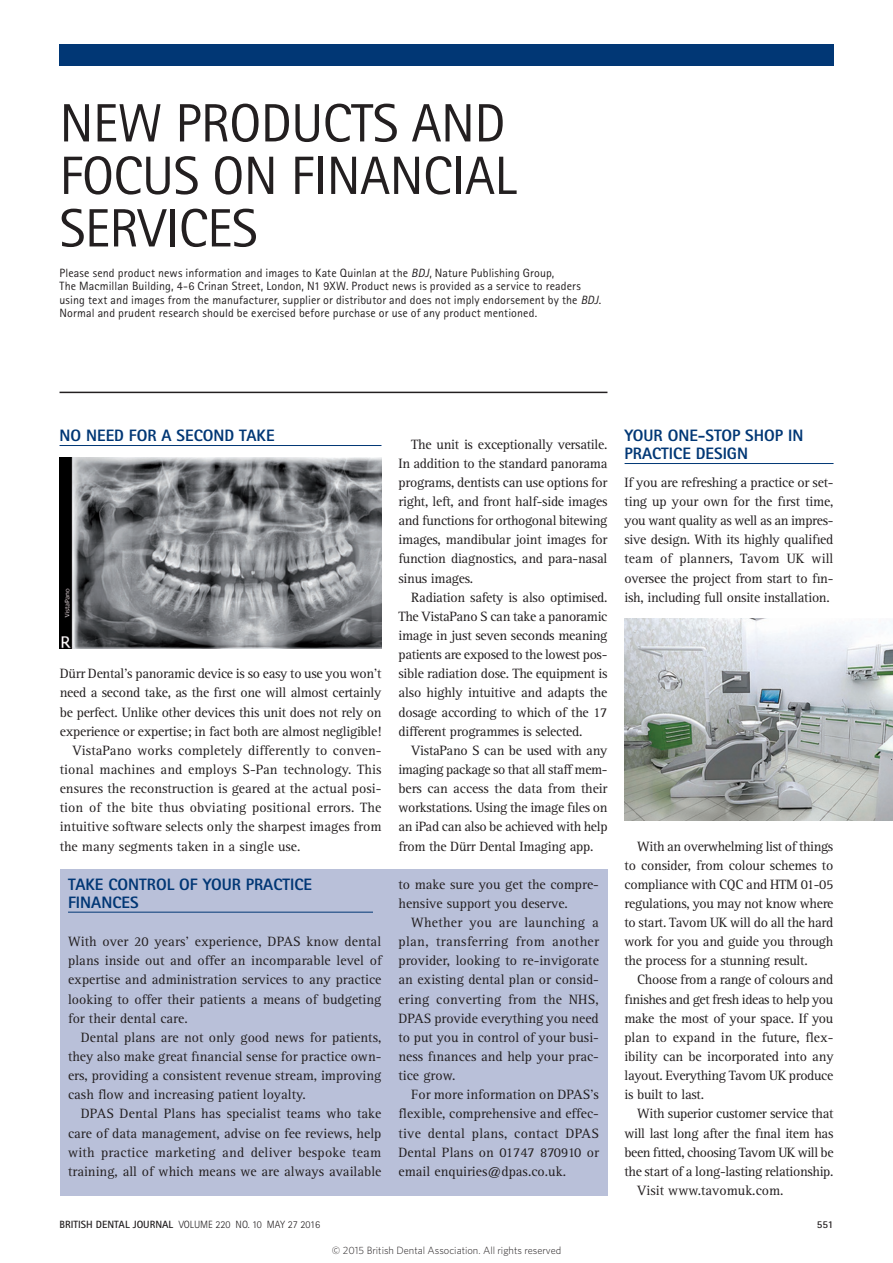
<style>
.page{position:relative;width:893px;height:1263px;background:#fff}
.page>*{position:absolute;margin:0;border:0;box-sizing:border-box;transform-origin:0 0}
.products___head{font:54px/52.5px "Rotis Sans Serif Std";letter-spacing:-.01em;color:#231f20}
.products_crosshead_1{font:800 16.5px/18px "Rotis Sans Serif Std";color:#013775}
.body_9_3pt_justified{font:13.95px/19.2px "Rotis Serif Std";letter-spacing:-.01em;color:#231f20;text-align:justify}
.body_fullout_9_3pt_j{font:13.95px/19.2px "Rotis Serif Std";letter-spacing:-.02em;color:#231f20;text-align:justify}
.products_-_info{font:12px/13.5px "Rotis Sans Serif Std";letter-spacing:.01em;color:#231f20}
.t1{font:300 10.5px "Whitney";color:#231f20}
.page_footer{font:300 10.5px "Rotis Sans Serif Std";color:#231f20}
.page_footer-2{font:700 10.5px "Rotis Sans Serif Std";color:#231f20}
.s1{font-style:italic}
.s2{font-weight:700}
</style>
<div class="page">
<hr style="left:60px;top:392px;width:547px;height:1px;background:#231f20">
<div style="left:59px;top:45px;width:774px;height:21px;background:#013775"></div>
<img style="left:624px;top:619px;width:269px;height:201px">
<hr style="left:625px;top:463px;width:208px;height:1px;background:#013775">
<img style="left:60px;top:458px;width:321px;height:190px">
<div style="left:60px;top:870px;width:547px;height:326px;background:#b9c0d9"></div>
<hr style="left:68px;top:912px;width:305px;height:1px;background:#013775">
<hr style="left:60px;top:445px;width:321px;height:1px;background:#013775">
<p class="products___head" style="left:60px;top:97px;width:458px">NEW PRODUCTS AND<br>FOCUS ON FINANCIAL<br>SERVICES</p>
<p class="products_-_info" style="left:60px;top:266px;width:543px">Please send product news information and images to Kate Quinlan at the <span class="s1">BDJ</span>, Nature Publishing Group,<br>The Macmillan Building, 4-6 Crinan Street, London, N1 9XW. Product news is provided as a service to readers using text and images from the manufacturer, supplier or distributor and does not imply endorsement by the <span class="s1">BDJ</span>.<br>Normal and prudent research should be exercised before purchase or use of any product mentioned.</p>
<p class="products_crosshead_1" style="left:60px;top:426px;width:217px">NO NEED FOR A SECOND TAKE</p>
<p class="body_fullout_9_3pt_j" style="left:60px;top:664px;width:323px">Dürr Dental’s panoramic device is so easy to use you won’t need a second take, as the first one will almost certainly be perfect. Unlike other devices this unit does not rely on experience or expertise; in fact both are almost negligible!</p>
<p class="body_9_3pt_justified" style="left:60px;top:741px;width:323px;text-indent:13px">VistaPano works completely differently to conven&shy;tional machines and employs S-Pan technology. This ensures the reconstruction is geared at the actual posi&shy;tion of the bite thus obviating positional errors. The intuitive software selects only the sharpest images from the many segments taken in a single use.</p>
<p class="products_crosshead_1" style="left:68px;top:875px;width:246px">TAKE CONTROL OF YOUR PRACTICE<br>FINANCES</p>
<p class="body_fullout_9_3pt_j" style="left:68px;top:932px;width:315px">With over 20 years’ experience, DPAS know dental plans inside out and offer an incomparable level of expertise and administration services to any practice looking to offer their patients a means of budgeting for their dental care.</p>
<p class="body_9_3pt_justified" style="left:68px;top:1028px;width:315px;text-indent:13px">Dental plans are not only good news for patients, they also make great financial sense for practice own&shy;ers, providing a consistent revenue stream, improving cash flow and increasing patient loyalty.</p>
<p class="body_9_3pt_justified" style="left:68px;top:1104px;width:315px;text-indent:13px">DPAS Dental Plans has specialist teams who take care of data management, advise on fee reviews, help with practice marketing and deliver bespoke team training, all of which means we are always available</p>
<p class="body_9_3pt_justified" style="left:398px;top:435px;width:210px;text-indent:13px">The unit is exceptionally versatile.<br>In addition to the standard panorama programs, dentists can use options for right, left, and front half-side images and functions for orthogonal bitewing images, mandibular joint images for function diagnostics, and para-nasal sinus images.</p>
<p class="body_9_3pt_justified" style="left:398px;top:588px;width:211px;text-indent:13px">Radiation safety is also optimised.<br>The VistaPano S can take a panoramic image in just seven seconds meaning patients are exposed to the lowest pos&shy;sible radiation dose. The equipment is also highly intuitive and adapts the dosage according to which of the 17 different programmes is selected.</p>
<p class="body_9_3pt_justified" style="left:398px;top:741px;width:211px;text-indent:13px">VistaPano S can be used with any imaging package so that all staff mem&shy;bers can access the data from their workstations. Using the image files on an iPad can also be achieved with help from the Dürr Dental Imaging app.</p>
<p class="body_9_3pt_justified" style="left:398px;top:875px;width:202px">to make sure you get the compre&shy;hensive support you deserve.</p>
<p class="body_9_3pt_justified" style="left:398px;top:913px;width:202px;text-indent:13px">Whether you are launching a plan, transferring from another provider, looking to re-invigorate an existing dental plan or consid&shy;ering converting from the NHS, DPAS provide everything you need to put you in control of your busi&shy;ness finances and help your prac&shy;tice grow.</p>
<p class="body_9_3pt_justified" style="left:398px;top:1085px;width:202px;text-indent:13px">For more information on DPAS’s flexible, comprehensive and effec&shy;tive dental plans, contact DPAS Dental Plans on 01747 870910 or email enquiries@dpas.co.uk.</p>
<p class="products_crosshead_1" style="left:625px;top:426px;width:180px">YOUR ONE-STOP SHOP IN<br>PRACTICE DESIGN</p>
<p class="body_fullout_9_3pt_j" style="left:624px;top:473px;width:211px">If you are refreshing a practice or set&shy;ting up your own for the first time, you want quality as well as an impres&shy;sive design. With its highly qualified team of planners, Tavom UK will oversee the project from start to fin&shy;ish, including full onsite installation.</p>
<p class="body_9_3pt_justified" style="left:624px;top:837px;width:211px;text-indent:13px">With an overwhelming list of things to consider, from colour schemes to compliance with CQC and HTM 01-05 regulations, you may not know where to start. Tavom UK will do all the hard work for you and guide you through the process for a stunning result.</p>
<p class="body_9_3pt_justified" style="left:624px;top:971px;width:211px;text-indent:13px">Choose from a range of colours and finishes and get fresh ideas to help you make the most of your space. If you plan to expand in the future, flex&shy;ibility can be incorporated into any layout. Everything Tavom UK produce is built to last.</p>
<p class="body_9_3pt_justified" style="left:624px;top:1104px;width:211px;text-indent:13px">With superior customer service that will last long after the final item has been fitted, choosing Tavom UK will be the start of a long-lasting relationship.</p>
<p class="body_9_3pt_justified" style="left:637px;top:1181px;width:148px">Visit www.tavomuk.com.</p>
<p class="page_footer" style="left:60px;top:1218px;width:262px"><span class="s2">BRITISH DENTAL JOURNAL</span> VOLUME 220 NO. 10 MAY 27 2016</p>
<p class="page_footer-2" style="left:817px;top:1217px;width:18px">551</p>
<p class="t1" style="left:332px;top:1243px;width:231px">© 2015 British Dental Association. All rights reserved</p>
</div>
